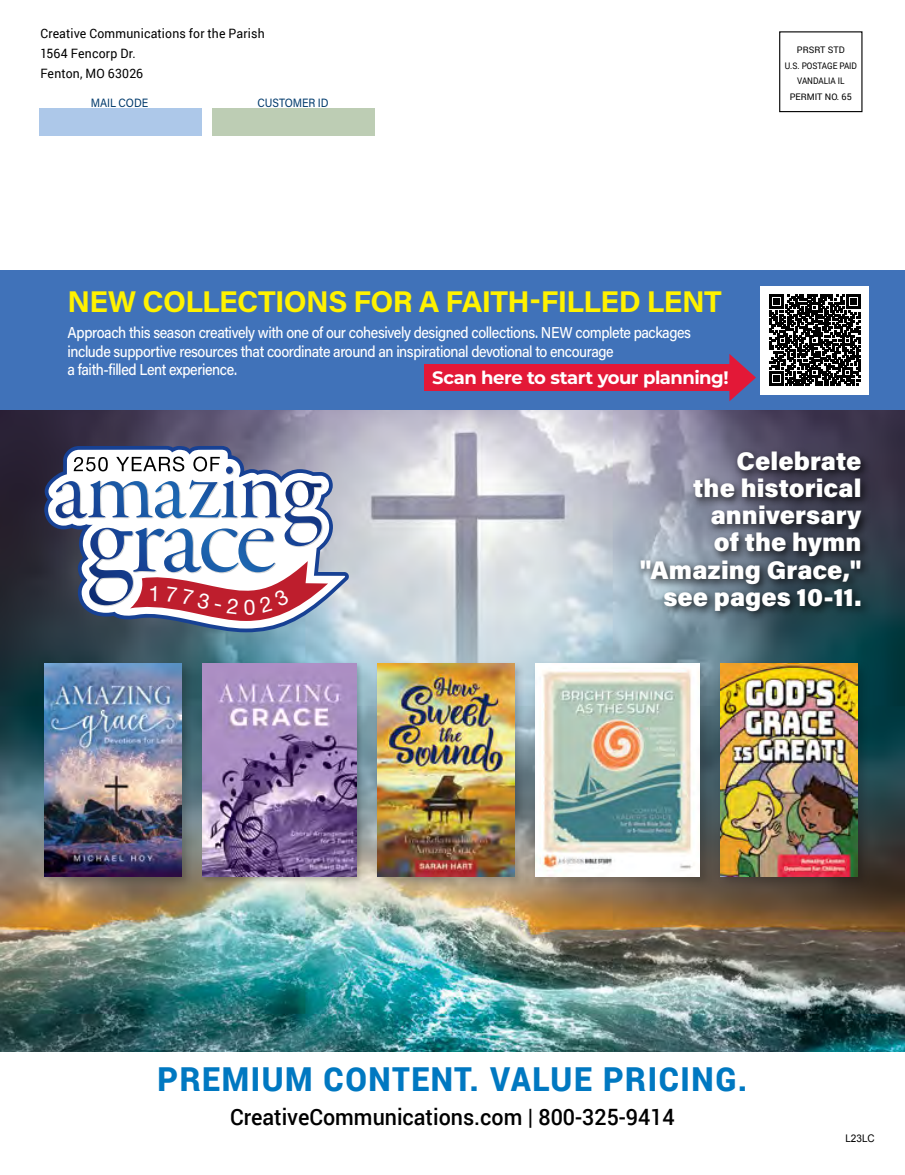
<style>
.page{position:relative;width:905px;height:1175px;background:#fff}
.page>*{position:absolute;margin:0;border:0;box-sizing:border-box;transform-origin:0 0}
.t1{font:900 33px "Roboto";letter-spacing:.05em;color:#0078c1;scale:.96 1}
.t2{font:700 30px "Acumin Pro";letter-spacing:-.02em;color:#fff200}
.t3{font:900 25.5px/27px "Acumin Pro";color:#fff;text-align:right}
.t4{font:500 22.5px "Roboto";color:#000;scale:.96 1}
.t5{font:700 18px "Montserrat";letter-spacing:-.03em;color:#fff}
.t6{font:500 15.75px/18.8px "Acumin Pro";letter-spacing:-.03em;color:#fff;scale:.9 1}
.t7{font:12.9px/19.8px "Roboto";letter-spacing:.015em;color:#000;scale:.95 1}
.t8{font:12px "Acumin Pro";letter-spacing:-.005em;color:#003a6c;scale:.9 1}
.t9{font:10.5px "Arial";color:#000;scale:.95 1}
.t10{font:9px/15.9px "Roboto";color:#000;text-align:center}
</style>
<div class="page">
<img style="left:0;top:410px;width:904px;height:642px">
<div style="left:779px;top:31px;width:83px;height:81px;border:1px solid #000"></div>
<div style="left:39px;top:108px;width:162px;height:27px;background:#adc8e9"></div>
<div style="left:213px;top:108px;width:162px;height:27px;background:#bdcdb4"></div>
<div style="left:0;top:270px;width:904px;height:140px;background:#4072b9"></div>
<div style="left:760px;top:286px;width:108px;height:108px;background:#fff"></div>
<svg style="left:769px;top:294px;width:91px;height:92px"></svg>
<svg style="left:729px;top:354px;width:27px;height:47px"></svg>
<div style="left:424px;top:364px;width:313px;height:26px;background:#e31837"></div>
<div style="left:635px;top:446px;width:236px;height:175px;background:#000;opacity:.8"></div>
<svg style="left:44px;top:446px;width:305px;height:186px;background:#5d6e8b"></svg>
<svg style="left:48px;top:450px;width:297px;height:178px"></svg>
<div style="left:41px;top:660px;width:152px;height:227px;background:#000;opacity:.2"></div>
<img style="left:45px;top:663px;width:137px;height:213px">
<div style="left:374px;top:660px;width:151px;height:227px;background:#000;opacity:.2"></div>
<img style="left:377px;top:663px;width:137px;height:213px">
<div style="left:200px;top:661px;width:163px;height:222px;background:#000;opacity:.2"></div>
<img style="left:203px;top:663px;width:153px;height:213px">
<div style="left:531px;top:659px;width:181px;height:230px;background:#000;opacity:.2"></div>
<img style="left:535px;top:663px;width:164px;height:213px">
<div style="left:716px;top:659px;width:154px;height:230px;background:#000;opacity:.2"></div>
<img style="left:720px;top:663px;width:137px;height:213px">
<svg style="left:56px;top:456px;width:272px;height:165px"></svg>
<p class="t7" style="left:40px;top:23px;width:237px">Creative Communications for the Parish<br>1564 Fencorp Dr.<br>Fenton, MO 63026</p>
<p class="t8" style="left:91px;top:94px;width:65px">MAIL CODE</p>
<p class="t8" style="left:257px;top:94px;width:80px">CUSTOMER ID</p>
<p class="t10" style="left:784px;top:41px;width:74px">PRSRT STD<br>U.S. POSTAGE PAID<br>VANDALIA IL<br>PERMIT NO. 65</p>
<h2 class="t2" style="left:68px;top:281px;width:655px">NEW COLLECTIONS FOR A FAITH-FILLED LENT</h2>
<p class="t6" style="left:68px;top:322px;width:694px">Approach this season creatively with one of our cohesively designed collections. NEW complete packages include supportive resources that coordinate around an inspirational devotional to encourage<br>a faith-filled Lent experience.</p>
<p class="t5" style="left:432px;top:365px;width:298px">Scan here to start your planning!</p>
<h3 class="t3" style="left:639px;top:447px;width:223px">Celebrate<br>the historical anniversary<br>of the hymn "Amazing Grace,"</h3>
<h3 class="t3" style="left:663px;top:582px;width:199px">see pages 10-11.</h3>
<h1 class="t1" style="left:158px;top:1055px;width:616px">PREMIUM CONTENT. VALUE PRICING.</h1>
<h3 class="t4" style="left:230px;top:1100px;width:465px">CreativeCommunications.com | 800-325-9414</h3>
<p class="t9" style="left:845px;top:1131px;width:32px">L23LC</p>
</div>
